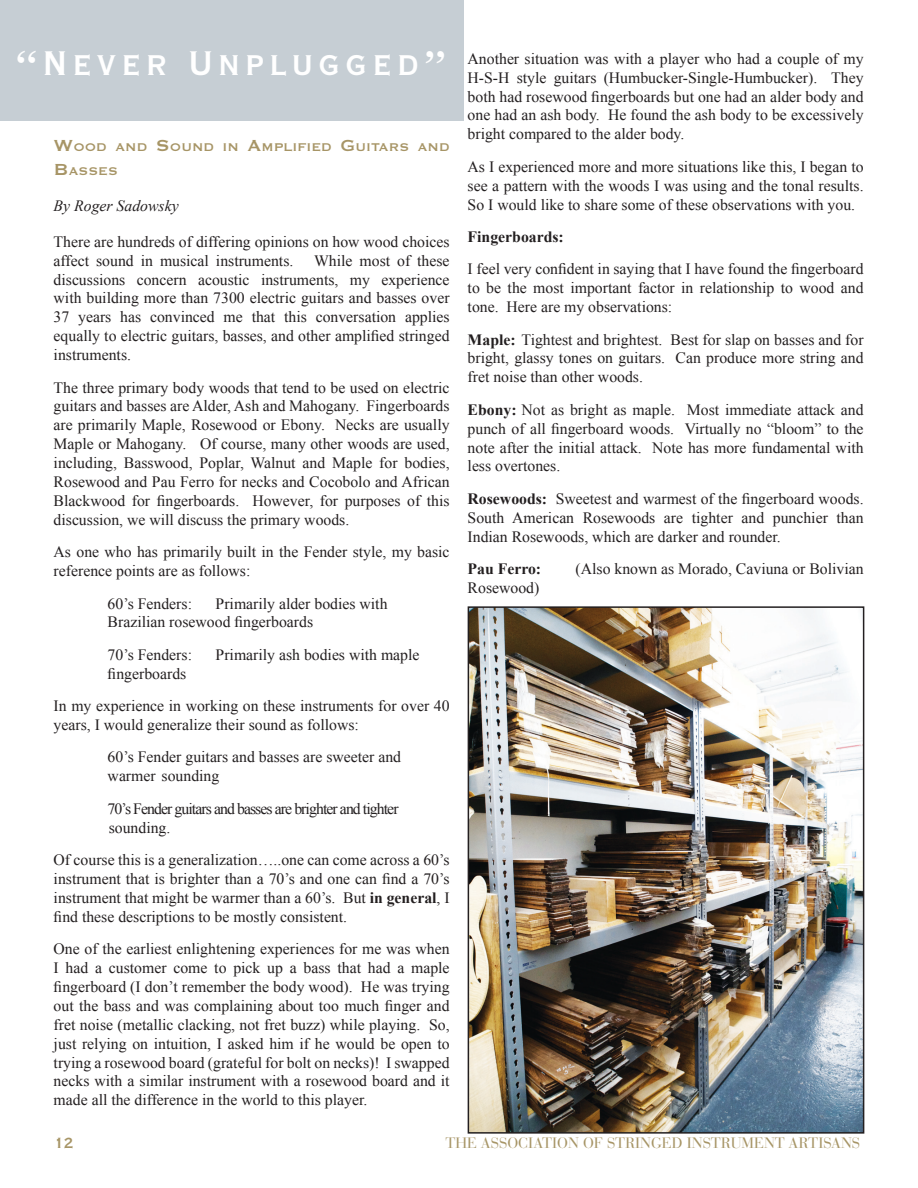
<style>
.page{position:relative;width:918px;height:1188px;background:#fff}
.page>*{position:absolute;margin:0;border:0;box-sizing:border-box;transform-origin:0 0}
.t1{font:45px "Copperplate Gothic Std 30 BC";letter-spacing:.1em;color:#fff}
.t2{font:19.5px "Copperplate Gothic Std 30 BC";color:#a79566}
.Body_text_with_10_5{font:15.75px/18.9px "Times New Roman";color:#231f20;text-align:justify}
.Body_text_with_10_5-2{font:15.75px/18.9px "Times New Roman";letter-spacing:-.06em;color:#231f20}
.Body_text_with_10_5-3{font:700 15.75px "Times New Roman";color:#231f20}
.t3{font:italic 15.75px "Times New Roman";color:#231f20}
.t4{font:15px "Bauer Bodoni Std";color:#a79566}
.t5{font:14.7px/24.2px "Copperplate Thirty One BC";color:#a79566}
.s1{font-size:21px}
.s2{font-weight:700}
</style>
<div class="page">
<div style="left:0;top:0;width:463px;height:120px;background:#c6ced4"></div>
<img style="left:471px;top:609px;width:390px;height:522px">
<div style="left:468px;top:606px;width:396px;height:528px;border:2px solid #231f20"></div>
<p class="t1" style="left:16px;top:41px;width:432px">“Never Unplugged”</p>
<p class="t5" style="left:54px;top:135px;width:398px"><span class="s1">W</span>ood and <span class="s1">S</span>ound in <span class="s1">A</span>mplified <span class="s1">G</span>uitars and<br><span class="s1">B</span>asses</p>
<p class="t3" style="left:54px;top:195px;width:127px">By Roger Sadowsky</p>
<p class="Body_text_with_10_5" style="left:54px;top:232px;width:398px">There are hundreds of differing opinions on how wood choices affect sound in musical instruments.</p>
<p class="Body_text_with_10_5" style="left:54px;top:251px;width:398px;text-indent:260px">While most of these discussions concern acoustic instruments, my experience with building more than 7300 electric guitars and basses over 37 years has convinced me that this conversation applies equally to electric guitars, basses, and other amplified stringed instruments.</p>
<p class="Body_text_with_10_5" style="left:54px;top:378px;width:398px">The three primary body woods that tend to be used on electric guitars and basses are Alder, Ash and Mahogany. Fingerboards are primarily Maple, Rosewood or Ebony. Necks are usually Maple or Mahogany. Of course, many other woods are used, including, Basswood, Poplar, Walnut and Maple for bodies, Rosewood and Pau Ferro for necks and Cocobolo and African Blackwood for fingerboards. However, for purposes of this discussion, we will discuss the primary woods.</p>
<p class="Body_text_with_10_5" style="left:54px;top:542px;width:398px">As one who has primarily built in the Fender style, my basic reference points are as follows:</p>
<p class="Body_text_with_10_5" style="left:108px;top:594px;width:86px">60’s Fenders:</p>
<p class="Body_text_with_10_5" style="left:108px;top:594px;width:281px;text-indent:108px">Primarily alder bodies with<br>Brazilian rosewood fingerboards</p>
<p class="Body_text_with_10_5" style="left:108px;top:645px;width:86px">70’s Fenders:</p>
<p class="Body_text_with_10_5" style="left:216px;top:645px;width:205px">Primarily ash bodies with maple</p>
<p class="Body_text_with_10_5" style="left:108px;top:664px;width:80px">fingerboards</p>
<p class="Body_text_with_10_5" style="left:54px;top:696px;width:398px">In my experience in working on these instruments for over 40 years, I would generalize their sound as follows:</p>
<p class="Body_text_with_10_5" style="left:108px;top:748px;width:295px">60’s Fender guitars and basses are sweeter and warmer sounding</p>
<p class="Body_text_with_10_5-2" style="left:108px;top:799px;width:292px">70’s Fender guitars and basses are brighter and tighter sounding.</p>
<p class="Body_text_with_10_5" style="left:54px;top:850px;width:398px">Of course this is a generalization…..one can come across a 60’s instrument that is brighter than a 70’s and one can find a 70’s instrument that might be warmer than a 60’s. But <span class="s2">in general</span>, I find these descriptions to be mostly consistent.</p>
<p class="Body_text_with_10_5" style="left:54px;top:939px;width:398px">One of the earliest enlightening experiences for me was when I had a customer come to pick up a bass that had a maple fingerboard (I don’t remember the body wood). He was trying out the bass and was complaining about too much finger and fret noise (metallic clacking, not fret buzz) while playing. So, just relying on intuition, I asked him if he would be open to trying a rosewood board (grateful for bolt on necks)! I swapped necks with a similar instrument with a rosewood board and it made all the difference in the world to this player.</p>
<p class="Body_text_with_10_5" style="left:468px;top:49px;width:398px">Another situation was with a player who had a couple of my H-S-H style guitars (Humbucker-Single-Humbucker). They both had rosewood fingerboards but one had an alder body and one had an ash body. He found the ash body to be excessively bright compared to the alder body.</p>
<p class="Body_text_with_10_5" style="left:468px;top:157px;width:398px">As I experienced more and more situations like this, I began to see a pattern with the woods I was using and the tonal results.<br>So I would like to share some of these observations with you.</p>
<p class="Body_text_with_10_5-3" style="left:468px;top:226px;width:98px">Fingerboards:</p>
<p class="Body_text_with_10_5" style="left:468px;top:259px;width:398px">I feel very confident in saying that I have found the fingerboard to be the most important factor in relationship to wood and tone. Here are my observations:</p>
<p class="Body_text_with_10_5" style="left:468px;top:330px;width:398px"><span class="s2">Maple:</span> Tightest and brightest. Best for slap on basses and for bright, glassy tones on guitars. Can produce more string and fret noise than other woods.</p>
<p class="Body_text_with_10_5" style="left:468px;top:400px;width:398px"><span class="s2">Ebony:</span> Not as bright as maple. Most immediate attack and punch of all fingerboard woods. Virtually no “bloom” to the note after the initial attack. Note has more fundamental with less overtones.</p>
<p class="Body_text_with_10_5" style="left:468px;top:489px;width:398px"><span class="s2">Rosewoods:</span> Sweetest and warmest of the fingerboard woods.<br>South American Rosewoods are tighter and punchier than Indian Rosewoods, which are darker and rounder.</p>
<p class="Body_text_with_10_5-3" style="left:468px;top:558px;width:75px">Pau Ferro:</p>
<p class="Body_text_with_10_5" style="left:576px;top:559px;width:290px">(Also known as Morado, Caviuna or Bolivian</p>
<p class="Body_text_with_10_5" style="left:468px;top:578px;width:73px">Rosewood)</p>
<p class="t2" style="left:54px;top:1134px;width:21px">12</p>
<p class="t4" style="left:446px;top:1134px;width:416px">THE ASSOCIATION OF STRINGED INSTRUMENT ARTISANS</p>
</div>
